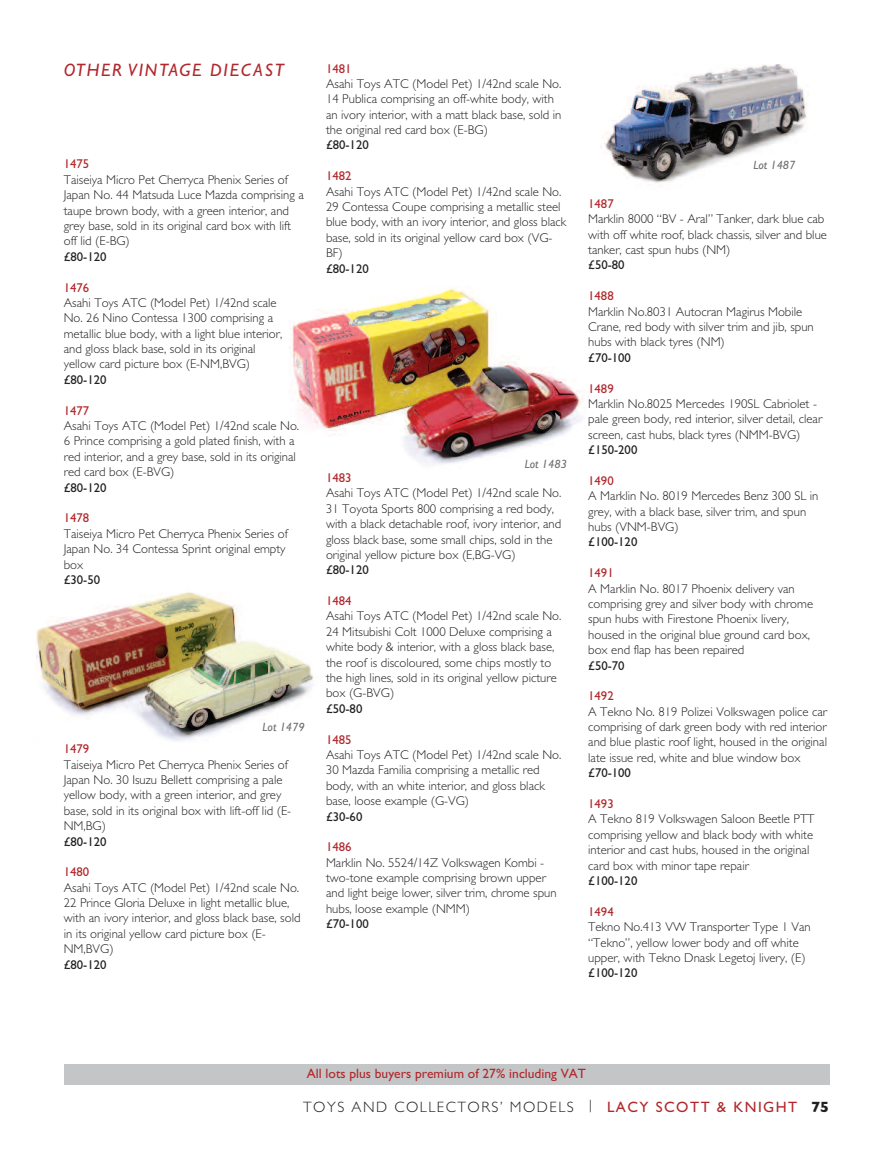
<style>
.page{position:relative;width:893px;height:1149px;background:#fff}
.page>*{position:absolute;margin:0;border:0;box-sizing:border-box;transform-origin:0 0}
.t1{font:italic 18px "Gill Sans";letter-spacing:.1em;color:#b1272c}
.t2{font:300 15px "M Gill Sans";letter-spacing:.1em;color:#231f20}
.t3{font:13.5px "M Gill Sans";color:#b1272c}
.t4{font:300 12.75px/15.3px "M Gill Sans";color:#231f20}
.t5{font:12.75px "M Gill Sans";color:#231f20}
.t6{font:12.75px "M Gill Sans";color:#b1272c}
.t7{font:italic 12px "Gill Sans";color:#6c6d70}
.s1{font-weight:400;color:#b1272c}
.s2{font-family:"Gill Sans";font-weight:700}
</style>
<div class="page">
<img style="left:36px;top:592px;width:278px;height:149px">
<img style="left:289px;top:286px;width:294px;height:179px">
<img style="left:600px;top:64px;width:208px;height:119px">
<div style="left:64px;top:1064px;width:765px;height:20px;background:#c3c5c6"></div>
<h1 class="t1" style="left:64px;top:63px;width:222px">OTHER VINTAGE DIECAST</h1>
<p class="t6" style="left:64px;top:160px;width:27px">1475</p>
<p class="t4" style="left:64px;top:173px;width:242px">Taiseiya Micro Pet Cherryca Phenix Series of Japan No. 44 Matsuda Luce Mazda comprising a taupe brown body, with a green interior, and grey base, sold in its original card box with lift off lid (E-BG)</p>
<p class="t5" style="left:64px;top:252px;width:44px">£80-120</p>
<p class="t6" style="left:64px;top:283px;width:27px">1476</p>
<p class="t4" style="left:64px;top:296px;width:220px">Asahi Toys ATC (Model Pet) 1/42nd scale No. 26 Nino Contessa 1300 comprising a metallic blue body, with a light blue interior, and gloss black base, sold in its original yellow card picture box (E-NM,BVG)</p>
<p class="t5" style="left:64px;top:375px;width:44px">£80-120</p>
<p class="t6" style="left:64px;top:406px;width:27px">1477</p>
<p class="t4" style="left:64px;top:419px;width:237px">Asahi Toys ATC (Model Pet) 1/42nd scale No.<br>6 Prince comprising a gold plated finish, with a red interior, and a grey base, sold in its original red card box (E-BVG)</p>
<p class="t5" style="left:64px;top:482px;width:44px">£80-120</p>
<p class="t6" style="left:64px;top:513px;width:27px">1478</p>
<p class="t4" style="left:64px;top:527px;width:225px">Taiseiya Micro Pet Cherryca Phenix Series of<br>Japan No. 34 Contessa Sprint original empty box</p>
<p class="t5" style="left:64px;top:575px;width:38px">£30-50</p>
<p class="t7" style="left:263px;top:719px;width:44px">Lot 1479</p>
<p class="t6" style="left:64px;top:744px;width:27px">1479</p>
<p class="t4" style="left:64px;top:757px;width:229px">Taiseiya Micro Pet Cherryca Phenix Series of Japan No. 30 Isuzu Bellett comprising a pale yellow body, with a green interior, and grey base, sold in its original box with lift-off lid (E-NM,BG)</p>
<p class="t5" style="left:64px;top:836px;width:44px">£80-120</p>
<p class="t6" style="left:64px;top:867px;width:27px">1480</p>
<p class="t4" style="left:64px;top:880px;width:238px">Asahi Toys ATC (Model Pet) 1/42nd scale No.<br>22 Prince Gloria Deluxe in light metallic blue, with an ivory interior, and gloss black base, sold in its original yellow card picture box (E-NM,BVG)</p>
<p class="t5" style="left:64px;top:959px;width:44px">£80-120</p>
<p class="t6" style="left:326px;top:64px;width:27px">1481</p>
<p class="t4" style="left:326px;top:77px;width:237px">Asahi Toys ATC (Model Pet) 1/42nd scale No.<br>14 Publica comprising an off-white body, with an ivory interior, with a matt black base, sold in the original red card box (E-BG)</p>
<p class="t5" style="left:326px;top:141px;width:44px">£80-120</p>
<p class="t6" style="left:326px;top:171px;width:27px">1482</p>
<p class="t4" style="left:326px;top:185px;width:242px">Asahi Toys ATC (Model Pet) 1/42nd scale No.<br>29 Contessa Coupe comprising a metallic steel blue body, with an ivory interior, and gloss black base, sold in its original yellow card box (VG-BF)</p>
<p class="t5" style="left:326px;top:264px;width:44px">£80-120</p>
<p class="t7" style="left:525px;top:456px;width:44px">Lot 1483</p>
<p class="t6" style="left:326px;top:473px;width:27px">1483</p>
<p class="t4" style="left:326px;top:486px;width:237px">Asahi Toys ATC (Model Pet) 1/42nd scale No.<br>31 Toyota Sports 800 comprising a red body, with a black detachable roof, ivory interior, and gloss black base, some small chips, sold in the original yellow picture box (E,BG-VG)</p>
<p class="t5" style="left:326px;top:565px;width:44px">£80-120</p>
<p class="t6" style="left:326px;top:596px;width:27px">1484</p>
<p class="t4" style="left:326px;top:609px;width:237px">Asahi Toys ATC (Model Pet) 1/42nd scale No.<br>24 Mitsubishi Colt 1000 Deluxe comprising a white body &amp; interior, with a gloss black base, the roof is discoloured, some chips mostly to the high lines, sold in its original yellow picture box (G-BVG)</p>
<p class="t5" style="left:326px;top:704px;width:38px">£50-80</p>
<p class="t6" style="left:326px;top:734px;width:27px">1485</p>
<p class="t4" style="left:326px;top:748px;width:237px">Asahi Toys ATC (Model Pet) 1/42nd scale No.<br>30 Mazda Familia comprising a metallic red body, with an white interior, and gloss black base, loose example (G-VG)</p>
<p class="t5" style="left:326px;top:811px;width:38px">£30-60</p>
<p class="t6" style="left:326px;top:842px;width:27px">1486</p>
<p class="t4" style="left:326px;top:855px;width:232px">Marklin No. 5524/14Z Volkswagen Kombi - two-tone example comprising brown upper and light beige lower, silver trim, chrome spun hubs, loose example (NMM)</p>
<p class="t5" style="left:326px;top:919px;width:44px">£70-100</p>
<p class="t7" style="left:753px;top:158px;width:44px">Lot 1487</p>
<p class="t6" style="left:588px;top:199px;width:27px">1487</p>
<p class="t4" style="left:588px;top:213px;width:240px">Marklin 8000 “BV - Aral” Tanker, dark blue cab with off white roof, black chassis, silver and blue tanker, cast spun hubs (NM)</p>
<p class="t5" style="left:588px;top:261px;width:38px">£50-80</p>
<p class="t6" style="left:588px;top:291px;width:27px">1488</p>
<p class="t4" style="left:588px;top:305px;width:227px">Marklin No.8031 Autocran Magirus Mobile<br>Crane, red body with silver trim and jib, spun hubs with black tyres (NM)</p>
<p class="t5" style="left:588px;top:353px;width:44px">£70-100</p>
<p class="t6" style="left:588px;top:384px;width:27px">1489</p>
<p class="t4" style="left:588px;top:397px;width:235px">Marklin No.8025 Mercedes 190SL Cabriolet - pale green body, red interior, silver detail, clear screen, cast hubs, black tyres (NMM-BVG)</p>
<p class="t5" style="left:588px;top:445px;width:51px">£150-200</p>
<p class="t6" style="left:588px;top:476px;width:27px">1490</p>
<p class="t4" style="left:588px;top:489px;width:232px">A Marklin No. 8019 Mercedes Benz 300 SL in grey, with a black base, silver trim, and spun hubs (VNM-BVG)</p>
<p class="t5" style="left:588px;top:537px;width:51px">£100-120</p>
<p class="t6" style="left:588px;top:568px;width:27px">1491</p>
<p class="t4" style="left:588px;top:582px;width:226px">A Marklin No. 8017 Phoenix delivery van comprising grey and silver body with chrome spun hubs with Firestone Phoenix livery, housed in the original blue ground card box, box end flap has been repaired</p>
<p class="t5" style="left:588px;top:660px;width:38px">£50-70</p>
<p class="t6" style="left:588px;top:691px;width:27px">1492</p>
<p class="t4" style="left:588px;top:705px;width:240px;text-align:justify">A Tekno No. 819 Polizei Volkswagen police car comprising of dark green body with red interior and blue plastic roof light, housed in the original late issue red, white and blue window box</p>
<p class="t5" style="left:588px;top:768px;width:44px">£70-100</p>
<p class="t6" style="left:588px;top:799px;width:27px">1493</p>
<p class="t4" style="left:588px;top:812px;width:228px">A Tekno 819 Volkswagen Saloon Beetle PTT comprising yellow and black body with white interior and cast hubs, housed in the original card box with minor tape repair</p>
<p class="t5" style="left:588px;top:876px;width:51px">£100-120</p>
<p class="t6" style="left:588px;top:906px;width:27px">1494</p>
<p class="t4" style="left:588px;top:920px;width:224px">Tekno No.413 VW Transporter Type 1 Van “Tekno”, yellow lower body and off white upper, with Tekno Dnask Legetoj livery, (E)</p>
<p class="t5" style="left:588px;top:968px;width:51px">£100-120</p>
<p class="t3" style="left:307px;top:1068px;width:281px">All lots plus buyers premium of 27% including VAT</p>
<p class="t2" style="left:303px;top:1101px;width:528px">TOYS AND COLLECTORS’ MODELS | <span class="s1">LACY SCOTT &amp; KNIGHT</span> <span class="s2">75</span></p>
</div>
